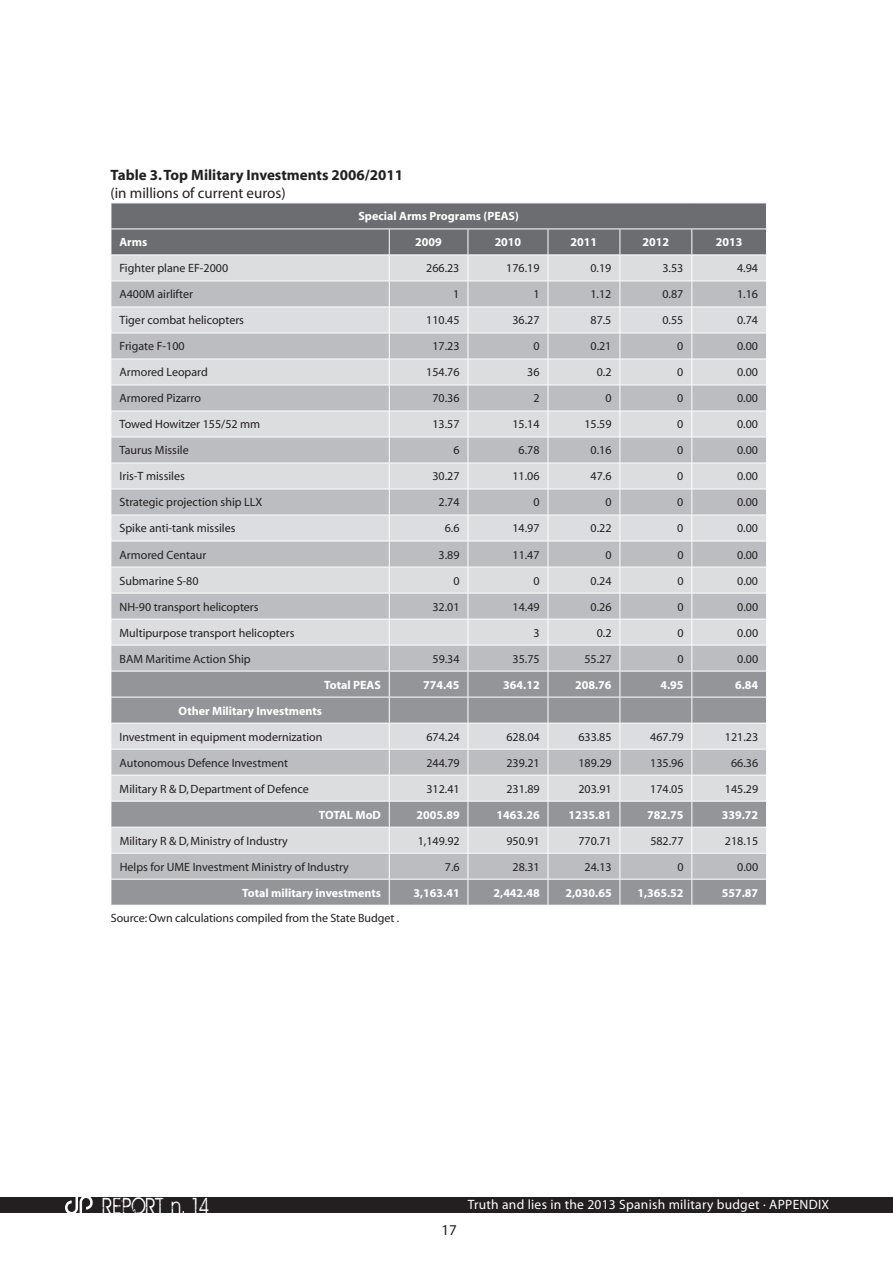
<style>
.page{position:relative;width:893px;height:1263px;background:#fff}
.page>*{position:absolute;margin:0;border:0;box-sizing:border-box;transform-origin:0 0}
.t1{font:25.2px "BIRTHOFAHERO";letter-spacing:.1em;color:#fff;scale:.83 1}
.t2{font:700 15px "Myriad";color:#231f20}
.t3{font:15px "Myriad";color:#231f20}
.t4{font:13.5px "Myriad";letter-spacing:.02em;color:#fff}
.t5{font:12px "Myriad";color:#231f20}
.t6{font:700 12px "Myriad";color:#fff}
</style>
<div class="page">
<div style="left:0;top:1197px;width:893px;height:16px;background:#231f20"></div>
<svg style="left:65px;top:1197px;width:28px;height:16px"></svg>
<svg style="left:111px;top:203px;width:656px;height:702px;background:#c0c1c3"></svg>
<p class="t2" style="left:111px;top:167px;width:294px">Table 3. Top Military Investments 2006/2011</p>
<p class="t3" style="left:111px;top:186px;width:177px">(in millions of current euros)</p>
<p class="t6" style="left:358px;top:210px;width:137px">Special Arms Programs (PEAS</p>
<p class="t6" style="left:515px;top:210px;width:5px">)</p>
<p class="t6" style="left:119px;top:236px;width:29px">Arms</p>
<p class="t6" style="left:415px;top:236px;width:28px">2009</p>
<p class="t6" style="left:495px;top:236px;width:28px">2010</p>
<p class="t6" style="left:571px;top:236px;width:28px">2011</p>
<p class="t6" style="left:643px;top:236px;width:28px">2012</p>
<p class="t6" style="left:716px;top:236px;width:28px">2013</p>
<p class="t5" style="left:119px;top:262px;width:110px">Fighter plane EF-2000</p>
<p class="t5" style="left:426px;top:262px;width:35px">266.23</p>
<p class="t5" style="left:506px;top:262px;width:35px">176.19</p>
<p class="t5" style="left:590px;top:262px;width:22px">0.19</p>
<p class="t5" style="left:662px;top:262px;width:22px">3.53</p>
<p class="t5" style="left:737px;top:262px;width:22px">4.94</p>
<p class="t5" style="left:119px;top:288px;width:75px">A400M airlifter</p>
<p class="t5" style="left:453px;top:288px;width:8px">1</p>
<p class="t5" style="left:533px;top:288px;width:8px">1</p>
<p class="t5" style="left:590px;top:288px;width:22px">1.12</p>
<p class="t5" style="left:662px;top:288px;width:22px">0.87</p>
<p class="t5" style="left:737px;top:288px;width:22px">1.16</p>
<p class="t5" style="left:119px;top:314px;width:126px">Tiger combat helicopters</p>
<p class="t5" style="left:426px;top:314px;width:35px">110.45</p>
<p class="t5" style="left:512px;top:314px;width:29px">36.27</p>
<p class="t5" style="left:590px;top:314px;width:22px">87.5</p>
<p class="t5" style="left:662px;top:314px;width:22px">0.55</p>
<p class="t5" style="left:737px;top:314px;width:22px">0.74</p>
<p class="t5" style="left:119px;top:340px;width:67px">Frigate F-100</p>
<p class="t5" style="left:432px;top:340px;width:29px">17.23</p>
<p class="t5" style="left:533px;top:340px;width:8px">0</p>
<p class="t5" style="left:590px;top:340px;width:22px">0.21</p>
<p class="t5" style="left:677px;top:340px;width:8px">0</p>
<p class="t5" style="left:737px;top:340px;width:22px">0.00</p>
<p class="t5" style="left:119px;top:366px;width:90px">Armored Leopard</p>
<p class="t5" style="left:426px;top:366px;width:35px">154.76</p>
<p class="t5" style="left:527px;top:366px;width:14px">36</p>
<p class="t5" style="left:597px;top:366px;width:16px">0.2</p>
<p class="t5" style="left:677px;top:366px;width:8px">0</p>
<p class="t5" style="left:737px;top:366px;width:22px">0.00</p>
<p class="t5" style="left:119px;top:392px;width:83px">Armored Pizarro</p>
<p class="t5" style="left:432px;top:392px;width:29px">70.36</p>
<p class="t5" style="left:533px;top:392px;width:8px">2</p>
<p class="t5" style="left:605px;top:392px;width:8px">0</p>
<p class="t5" style="left:677px;top:392px;width:8px">0</p>
<p class="t5" style="left:737px;top:392px;width:22px">0.00</p>
<p class="t5" style="left:120px;top:418px;width:142px">Towed Howitzer 155/52 mm</p>
<p class="t5" style="left:432px;top:418px;width:29px">13.57</p>
<p class="t5" style="left:512px;top:418px;width:29px">15.14</p>
<p class="t5" style="left:584px;top:418px;width:29px">15.59</p>
<p class="t5" style="left:677px;top:418px;width:8px">0</p>
<p class="t5" style="left:737px;top:418px;width:22px">0.00</p>
<p class="t5" style="left:120px;top:444px;width:71px">Taurus Missile</p>
<p class="t5" style="left:453px;top:444px;width:8px">6</p>
<p class="t5" style="left:519px;top:444px;width:22px">6.78</p>
<p class="t5" style="left:591px;top:444px;width:22px">0.16</p>
<p class="t5" style="left:677px;top:444px;width:8px">0</p>
<p class="t5" style="left:737px;top:444px;width:22px">0.00</p>
<p class="t5" style="left:120px;top:470px;width:67px">Iris-T missiles</p>
<p class="t5" style="left:432px;top:470px;width:29px">30.27</p>
<p class="t5" style="left:512px;top:470px;width:29px">11.06</p>
<p class="t5" style="left:591px;top:470px;width:22px">47.6</p>
<p class="t5" style="left:677px;top:470px;width:8px">0</p>
<p class="t5" style="left:737px;top:470px;width:22px">0.00</p>
<p class="t5" style="left:120px;top:496px;width:144px">Strategic projection ship LLX</p>
<p class="t5" style="left:439px;top:496px;width:22px">2.74</p>
<p class="t5" style="left:533px;top:496px;width:8px">0</p>
<p class="t5" style="left:605px;top:496px;width:8px">0</p>
<p class="t5" style="left:677px;top:496px;width:8px">0</p>
<p class="t5" style="left:737px;top:496px;width:22px">0.00</p>
<p class="t5" style="left:120px;top:522px;width:117px">Spike anti-tank missiles</p>
<p class="t5" style="left:445px;top:522px;width:16px">6.6</p>
<p class="t5" style="left:512px;top:522px;width:29px">14.97</p>
<p class="t5" style="left:591px;top:522px;width:22px">0.22</p>
<p class="t5" style="left:677px;top:522px;width:8px">0</p>
<p class="t5" style="left:737px;top:522px;width:22px">0.00</p>
<p class="t5" style="left:120px;top:548px;width:88px">Armored Centaur</p>
<p class="t5" style="left:439px;top:548px;width:22px">3.89</p>
<p class="t5" style="left:512px;top:548px;width:29px">11.47</p>
<p class="t5" style="left:605px;top:548px;width:8px">0</p>
<p class="t5" style="left:677px;top:548px;width:8px">0</p>
<p class="t5" style="left:737px;top:548px;width:22px">0.00</p>
<p class="t5" style="left:120px;top:574px;width:81px">Submarine S-80</p>
<p class="t5" style="left:453px;top:574px;width:8px">0</p>
<p class="t5" style="left:533px;top:574px;width:8px">0</p>
<p class="t5" style="left:591px;top:574px;width:22px">0.24</p>
<p class="t5" style="left:677px;top:574px;width:8px">0</p>
<p class="t5" style="left:737px;top:574px;width:22px">0.00</p>
<p class="t5" style="left:120px;top:600px;width:141px">NH-90 transport helicopters</p>
<p class="t5" style="left:432px;top:600px;width:29px">32.01</p>
<p class="t5" style="left:512px;top:600px;width:29px">14.49</p>
<p class="t5" style="left:591px;top:600px;width:22px">0.26</p>
<p class="t5" style="left:677px;top:600px;width:8px">0</p>
<p class="t5" style="left:737px;top:600px;width:22px">0.00</p>
<p class="t5" style="left:120px;top:626px;width:176px">Multipurpose transport helicopters</p>
<p class="t5" style="left:533px;top:626px;width:8px">3</p>
<p class="t5" style="left:597px;top:626px;width:16px">0.2</p>
<p class="t5" style="left:677px;top:626px;width:8px">0</p>
<p class="t5" style="left:737px;top:626px;width:22px">0.00</p>
<p class="t5" style="left:120px;top:652px;width:9px">BAM</p>
<p class="t5" style="left:146px;top:652px;width:107px">Maritime Action Ship</p>
<p class="t5" style="left:432px;top:652px;width:29px">59.34</p>
<p class="t5" style="left:513px;top:652px;width:29px">35.75</p>
<p class="t5" style="left:584px;top:652px;width:29px">55.27</p>
<p class="t5" style="left:677px;top:652px;width:8px">0</p>
<p class="t5" style="left:737px;top:652px;width:22px">0.00</p>
<p class="t6" style="left:324px;top:678px;width:37px">Total PEAS</p>
<p class="t6" style="left:423px;top:678px;width:38px">774.45</p>
<p class="t6" style="left:503px;top:678px;width:38px">364.12</p>
<p class="t6" style="left:575px;top:678px;width:38px">208.76</p>
<p class="t6" style="left:660px;top:678px;width:25px">4.95</p>
<p class="t6" style="left:735px;top:678px;width:25px">6.84</p>
<p class="t6" style="left:179px;top:704px;width:145px">Other Military Investments</p>
<p class="t5" style="left:120px;top:730px;width:204px">Investment in equipment modernization</p>
<p class="t5" style="left:426px;top:730px;width:35px">674.24</p>
<p class="t5" style="left:506px;top:730px;width:35px">628.04</p>
<p class="t5" style="left:578px;top:730px;width:35px">633.85</p>
<p class="t5" style="left:650px;top:730px;width:35px">467.79</p>
<p class="t5" style="left:725px;top:730px;width:35px">121.23</p>
<p class="t5" style="left:120px;top:756px;width:170px">Autonomous Defence Investment</p>
<p class="t5" style="left:426px;top:756px;width:35px">244.79</p>
<p class="t5" style="left:506px;top:756px;width:35px">239.21</p>
<p class="t5" style="left:578px;top:756px;width:35px">189.29</p>
<p class="t5" style="left:650px;top:756px;width:35px">135.96</p>
<p class="t5" style="left:731px;top:756px;width:29px">66.36</p>
<p class="t5" style="left:120px;top:782px;width:191px">Military R &amp; D, Department of Defence</p>
<p class="t5" style="left:426px;top:782px;width:35px">312.41</p>
<p class="t5" style="left:506px;top:782px;width:35px">231.89</p>
<p class="t5" style="left:578px;top:782px;width:35px">203.91</p>
<p class="t5" style="left:650px;top:782px;width:35px">174.05</p>
<p class="t5" style="left:725px;top:782px;width:35px">145.29</p>
<p class="t6" style="left:319px;top:808px;width:62px">TOTAL MoD</p>
<p class="t6" style="left:417px;top:808px;width:45px">2005.89</p>
<p class="t6" style="left:497px;top:808px;width:45px">1463.26</p>
<p class="t6" style="left:569px;top:808px;width:45px">1235.81</p>
<p class="t6" style="left:647px;top:808px;width:38px">782.75</p>
<p class="t6" style="left:722px;top:808px;width:38px">339.72</p>
<p class="t5" style="left:120px;top:835px;width:170px">Military R &amp; D, Ministry of Industry</p>
<p class="t5" style="left:418px;top:835px;width:43px">1,149.92</p>
<p class="t5" style="left:506px;top:835px;width:35px">950.91</p>
<p class="t5" style="left:578px;top:835px;width:35px">770.71</p>
<p class="t5" style="left:650px;top:835px;width:35px">582.77</p>
<p class="t5" style="left:725px;top:835px;width:35px">218.15</p>
<p class="t5" style="left:120px;top:861px;width:56px">Helps for UME</p>
<p class="t5" style="left:193px;top:861px;width:158px">Investment Ministry of Industry</p>
<p class="t5" style="left:445px;top:861px;width:16px">7.6</p>
<p class="t5" style="left:513px;top:861px;width:29px">28.31</p>
<p class="t5" style="left:585px;top:861px;width:29px">24.13</p>
<p class="t5" style="left:677px;top:861px;width:8px">0</p>
<p class="t5" style="left:737px;top:861px;width:22px">0.00</p>
<p class="t6" style="left:242px;top:886px;width:140px">Total military investments</p>
<p class="t6" style="left:413px;top:886px;width:48px">3,163.41</p>
<p class="t6" style="left:494px;top:886px;width:48px">2,442.48</p>
<p class="t6" style="left:565px;top:886px;width:48px">2,030.65</p>
<p class="t6" style="left:637px;top:886px;width:48px">1,365.52</p>
<p class="t6" style="left:722px;top:886px;width:38px">557.87</p>
<p class="t5" style="left:111px;top:912px;width:290px">Source: Own calculations compiled from the State Budget .</p>
<h1 class="t1" style="left:103px;top:1192px;width:129px">REPORT n. 14</h1>
<p class="t4" style="left:468px;top:1198px;width:310px">Truth and lies in the 2013 Spanish military budget · APPENDI</p>
<p class="t4" style="left:821px;top:1198px;width:9px">X</p>
<p class="t3" style="left:441px;top:1223px;width:17px">17</p>
</div>
